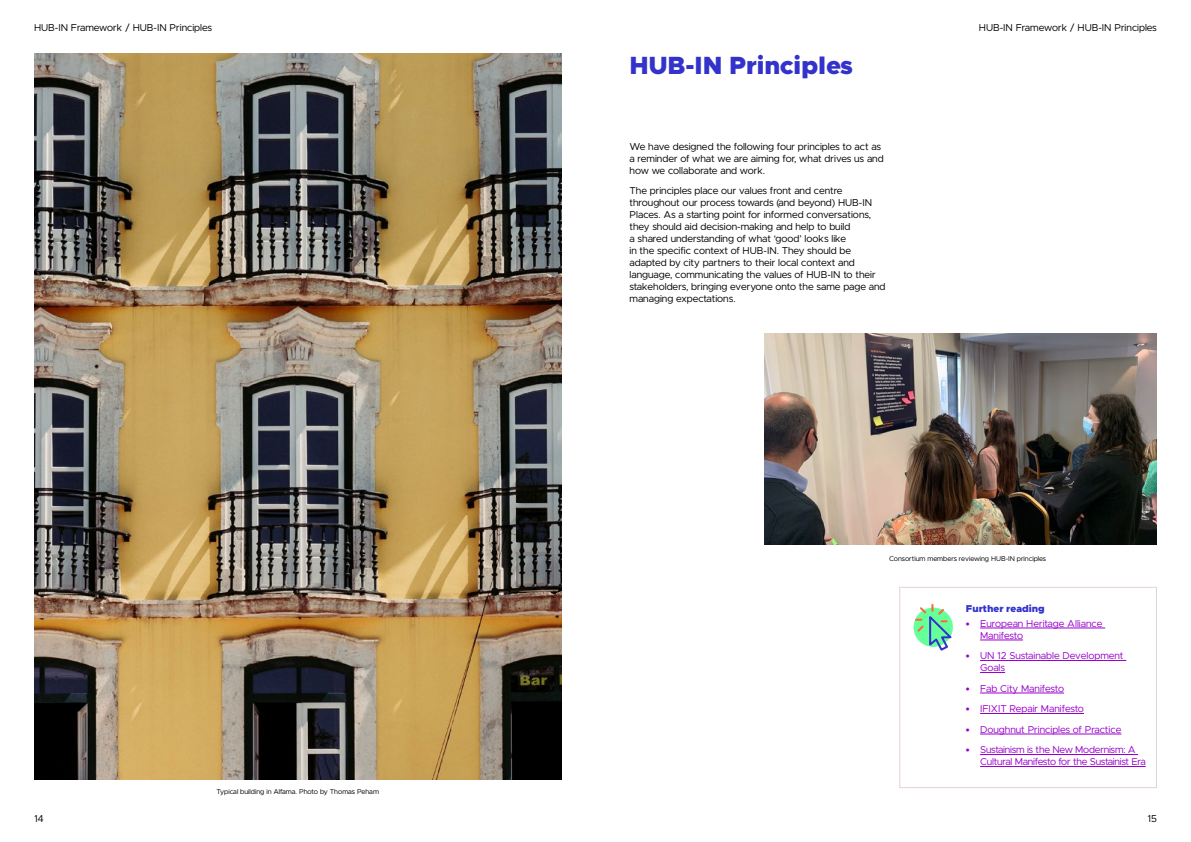
<style>
.page{position:relative;width:1191px;height:842px;background:#fff}
.page>*{position:absolute;margin:0;border:0;box-sizing:border-box;transform-origin:0 0}
.Page_title{font:900 25px "Metropolis";color:#33c}
.t1{font:10px/12px "Metropolis";color:#000}
.t2{font:10px/12px "Metropolis";color:#90c}
.t3{font:10px/12px "Metropolis";letter-spacing:-.02em;color:#90c}
.Paragraph_Bold{font:900 10px "Metropolis";color:#33c}
.t4{font:7px "Metropolis";color:#000}
.s1{font-weight:900}
</style>
<div class="page">
<img style="left:34px;top:54px;width:527px;height:726px">
<img style="left:764px;top:333px;width:393px;height:211px">
<div style="left:899px;top:587px;width:258px;height:201px;border:1px solid #e2d3d3"></div>
<hr style="left:980px;top:628px;width:125px;height:1px;background:#90c">
<hr style="left:980px;top:640px;width:43px;height:1px;background:#90c">
<hr style="left:980px;top:660px;width:146px;height:1px;background:#90c">
<svg style="left:980px;top:672px;width:25px;height:1px"></svg>
<hr style="left:980px;top:693px;width:84px;height:1px;background:#90c">
<hr style="left:980px;top:713px;width:104px;height:1px;background:#90c">
<hr style="left:980px;top:734px;width:141px;height:1px;background:#90c">
<hr style="left:980px;top:754px;width:158px;height:1px;background:#90c">
<hr style="left:980px;top:766px;width:165px;height:1px;background:#90c">
<svg style="left:913px;top:608px;width:40px;height:39px"></svg>
<svg style="left:915px;top:605px;width:38px;height:46px"></svg>
<p class="t1" style="left:34px;top:22px;width:180px">HUB-IN Framework / HUB-IN Principles</p>
<p class="t1" style="left:978px;top:22px;width:180px">HUB-IN Framework / HUB-IN Principles</p>
<p class="Page_title" style="left:629px;top:49px;width:225px">HUB-IN Principles</p>
<p class="t1" style="left:629px;top:140px;width:256px">We have designed the following four principles to act as a reminder of what we are aiming for, what drives us and how we collaborate and work.</p>
<p class="t1" style="left:629px;top:185px;width:257px">The principles place our values front and centre throughout our process towards (and beyond) HUB-IN Places. As a starting point for informed conversations, they should aid decision-making and help to build<br>a shared understanding of what ‘good’ looks like<br>in the specific context of HUB-IN. They should be adapted by city partners to their local context and language, communicating the values of HUB-IN to their stakeholders, bringing everyone onto the same page and managing expectations.</p>
<p class="t4" style="left:889px;top:554px;width:159px">Consortium members reviewing HUB-IN principles</p>
<p class="t1" style="left:34px;top:812px;width:11px">14</p>
<p class="t4" style="left:216px;top:787px;width:164px">Typical building in Alfama. Photo by Thomas Peham</p>
<p class="Paragraph_Bold" style="left:966px;top:602px;width:80px">Further reading</p>
<p class="t2" style="left:980px;top:617px;width:124px;text-indent:-14px"><span class="s1">•</span> European Heritage Alliance<br>Manifesto</p>
<p class="t2" style="left:980px;top:650px;width:145px;text-indent:-14px"><span class="s1">•</span> UN 12 Sustainable Development<br>Goals</p>
<p class="t2" style="left:966px;top:682px;width:100px"><span class="s1">•</span> Fab City Manifesto</p>
<p class="t2" style="left:966px;top:703px;width:120px"><span class="s1">•</span> IFIXIT Repair Manifesto</p>
<p class="t2" style="left:966px;top:723px;width:157px"><span class="s1">•</span> Doughnut Principles of Practice</p>
<p class="t3" style="left:980px;top:744px;width:167px;text-indent:-14px"><span class="s1">•</span> Sustainism is the New Modernism: A<br>Cultural Manifesto for the Sustainist Era</p>
<p class="t1" style="left:1147px;top:812px;width:11px">15</p>
</div>
